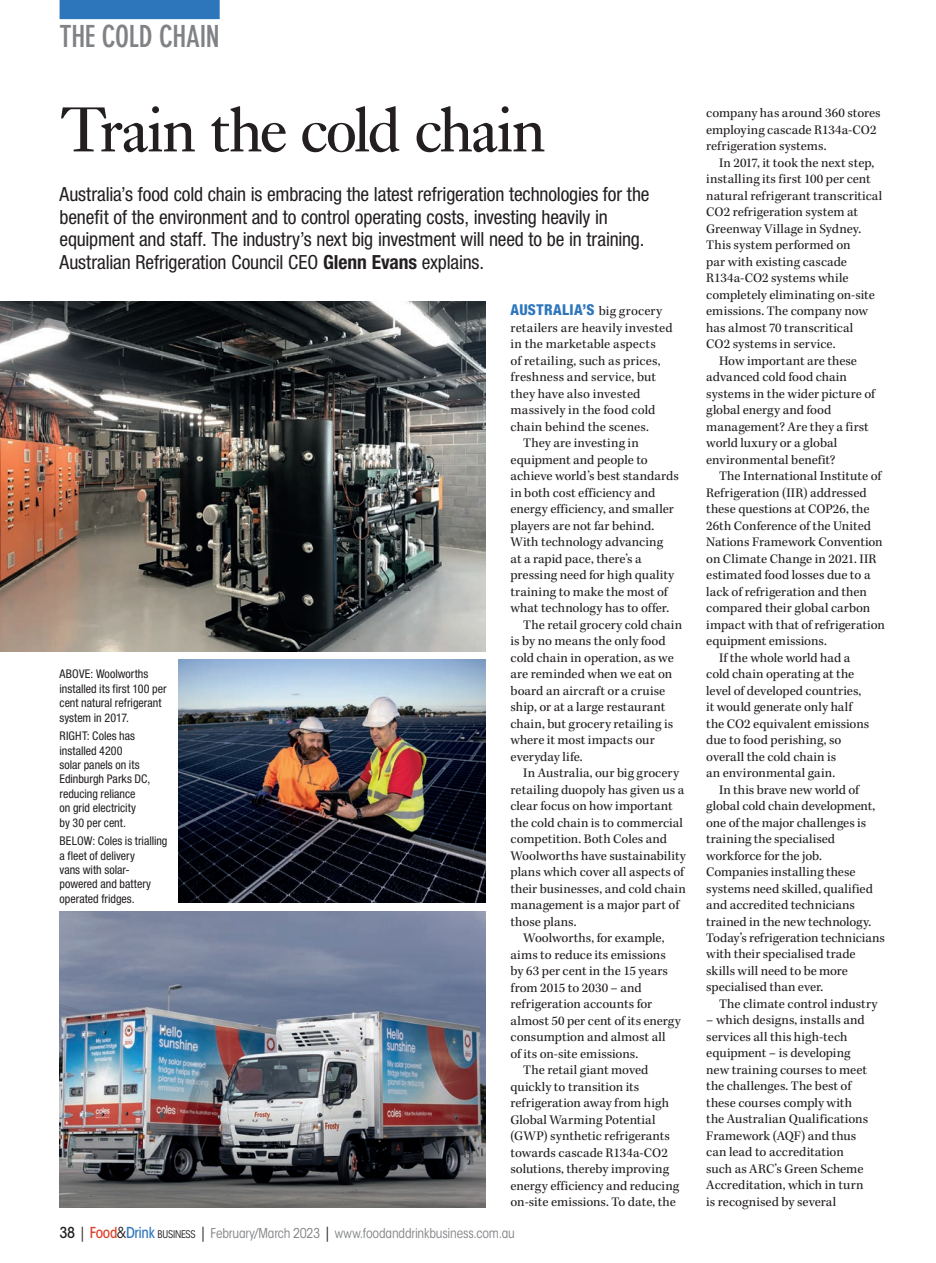
<style>
.page{position:relative;width:936px;height:1263px;background:#fff}
.page>*{position:absolute;margin:0;border:0;box-sizing:border-box;transform-origin:0 0}
.head{font:66px "Ehrhardt MT Std";letter-spacing:-.03em;color:#231f20}
.strap{font:700 condensed 30px "DIN Neuzeit Grotesk Std";letter-spacing:-.02em;color:#808285}
.intro{font:condensed 19.5px/22.5px "Helvetica Neue LT Std";letter-spacing:-.005em;color:#231f20}
.first_paragraph{font:800 condensed 15px "Helvetica Neue LT Std";letter-spacing:.025em;color:#2e76bc}
.body{font:13.5px/16.5px "Kepler Std";color:#231f20}
.first_paragraph-2{font:13.5px/16.5px "Kepler Std";letter-spacing:.01em;color:#231f20}
.page_number{font:condensed 13.5px "ITC Avant Garde Std";letter-spacing:-.01em;color:#808285}
.t1{font:condensed 12px/14.4px "Helvetica Neue LT Std";color:#231f20}
.s1{font-weight:700}
.s2{font-family:"Kepler Std";font-weight:400;font-stretch:normal;font-size:13.5px;color:#231f20}
.s3{font-weight:500;font-size:15px;color:#231f20}
.s4{font-size:15px;color:#231f20}
.s5{font-weight:500;font-size:15px;color:#db3f28}
.s6{font-weight:500;font-size:15px;color:#2e76bc}
.s7{font-size:10.5px;color:#231f20}
</style>
<div class="page">
<img style="left:0;top:302px;width:485px;height:349px">
<img style="left:60px;top:911px;width:425px;height:297px">
<img style="left:179px;top:660px;width:306px;height:243px">
<div style="left:60px;top:0;width:160px;height:19px;background:#2e76bc"></div>
<p class="strap" style="left:60px;top:19px;width:162px">THE COLD CHAIN</p>
<p class="head" style="left:60px;top:90px;width:488px">Train the cold chain</p>
<p class="intro" style="left:60px;top:183px;width:591px">Australia’s food cold chain is embracing the latest refrigeration technologies for the benefit of the environment and to control operating costs, investing heavily in equipment and staff. The industry’s next big investment will need to be in training.<br>Australian Refrigeration Council CEO <span class="s1">Glenn Evans</span> explains.</p>
<p class="t1" style="left:60px;top:667px;width:109px">ABOVE: Woolworths installed its first 100 per cent natural refrigerant system in 2017.</p>
<p class="t1" style="left:60px;top:729px;width:92px">RIGHT: Coles has installed 4200<br>solar panels on its<br>Edinburgh Parks DC, reducing reliance<br>on grid electricity<br>by 30 per cent.</p>
<p class="t1" style="left:60px;top:834px;width:109px">BELOW: Coles is trialling a fleet of delivery<br>vans with solar&shy;powered and battery operated fridges.</p>
<p class="first_paragraph" style="left:510px;top:300px;width:153px">AUSTRALIA’S <span class="s2">big grocery</span></p>
<p class="first_paragraph-2" style="left:510px;top:320px;width:164px">retailers are heavily invested in the marketable aspects<br>of retailing, such as prices, freshness and service, but they have also invested massively in the food cold chain behind the scenes.</p>
<p class="body" style="left:510px;top:435px;width:170px;text-indent:13px">They are investing in equipment and people to achieve world’s best standards in both cost efficiency and energy efficiency, and smaller players are not far behind.<br>With technology advancing<br>at a rapid pace, there’s a pressing need for high quality training to make the most of what technology has to offer.</p>
<p class="body" style="left:510px;top:617px;width:173px;text-indent:13px">The retail grocery cold chain is by no means the only food cold chain in operation, as we are reminded when we eat on board an aircraft or a cruise ship, or at a large restaurant chain, but grocery retailing is where it most impacts our everyday life.</p>
<p class="body" style="left:510px;top:765px;width:177px;text-indent:13px">In Australia, our big grocery retailing duopoly has given us a clear focus on how important the cold chain is to commercial competition. Both Coles and<br>Woolworths have sustainability plans which cover all aspects of their businesses, and cold chain management is a major part of those plans.</p>
<p class="body" style="left:510px;top:930px;width:172px;text-indent:13px">Woolworths, for example, aims to reduce its emissions by 63 per cent in the 15 years from 2015 to 2030 – and refrigeration accounts for almost 50 per cent of its energy consumption and almost all<br>of its on-site emissions.</p>
<p class="body" style="left:510px;top:1062px;width:170px;text-indent:13px">The retail giant moved quickly to transition its refrigeration away from high<br>Global Warming Potential (GWP) synthetic refrigerants towards cascade R134a-CO2 solutions, thereby improving energy efficiency and reducing on-site emissions. To date, the</p>
<p class="page_number" style="left:60px;top:1225px;width:457px"><span class="s3">38</span> <span class="s4">|</span> <span class="s5">Food</span><span class="s4">&amp;</span><span class="s6">Drink</span> <span class="s7">BUSINESS</span> <span class="s4">|</span> February/March 2023 <span class="s4">|</span> www.foodanddrinkbusiness.com.au</p>
<p class="body" style="left:706px;top:105px;width:176px">company has around 360 stores employing cascade R134a-CO2 refrigeration systems.</p>
<p class="body" style="left:706px;top:155px;width:177px;text-indent:13px">In 2017, it took the next step, installing its first 100 per cent natural refrigerant transcritical<br>CO2 refrigeration system at<br>Greenway Village in Sydney.<br>This system performed on<br>par with existing cascade<br>R134a-CO2 systems while completely eliminating on-site emissions. The company now has almost 70 transcritical<br>CO2 systems in service.</p>
<p class="body" style="left:706px;top:353px;width:170px;text-indent:13px">How important are these advanced cold food chain systems in the wider picture of global energy and food management? Are they a first world luxury or a global environmental benefit?</p>
<p class="body" style="left:706px;top:468px;width:180px;text-indent:13px">The International Institute of<br>Refrigeration (IIR) addressed these questions at COP26, the<br>26th Conference of the United<br>Nations Framework Convention on Climate Change in 2021. IIR estimated food losses due to a lack of refrigeration and then compared their global carbon impact with that of refrigeration equipment emissions.</p>
<p class="body" style="left:706px;top:650px;width:164px;text-indent:13px">If the whole world had a cold chain operating at the level of developed countries, it would generate only half the CO2 equivalent emissions due to food perishing, so overall the cold chain is<br>an environmental gain.</p>
<p class="body" style="left:706px;top:781px;width:180px;text-indent:13px">In this brave new world of global cold chain development, one of the major challenges is training the specialised workforce for the job.<br>Companies installing these systems need skilled, qualified and accredited technicians trained in the new technology.<br>Today’s refrigeration technicians with their specialised trade skills will need to be more specialised than ever.</p>
<p class="body" style="left:719px;top:996px;width:160px">The climate control industry</p>
<p class="body" style="left:706px;top:1012px;width:163px">– which designs, installs and services all this high-tech equipment – is developing new training courses to meet the challenges. The best of these courses comply with the Australian Qualifications<br>Framework (AQF) and thus can lead to accreditation such as ARC’s Green Scheme<br>Accreditation, which in turn is recognised by several</p>
</div>
